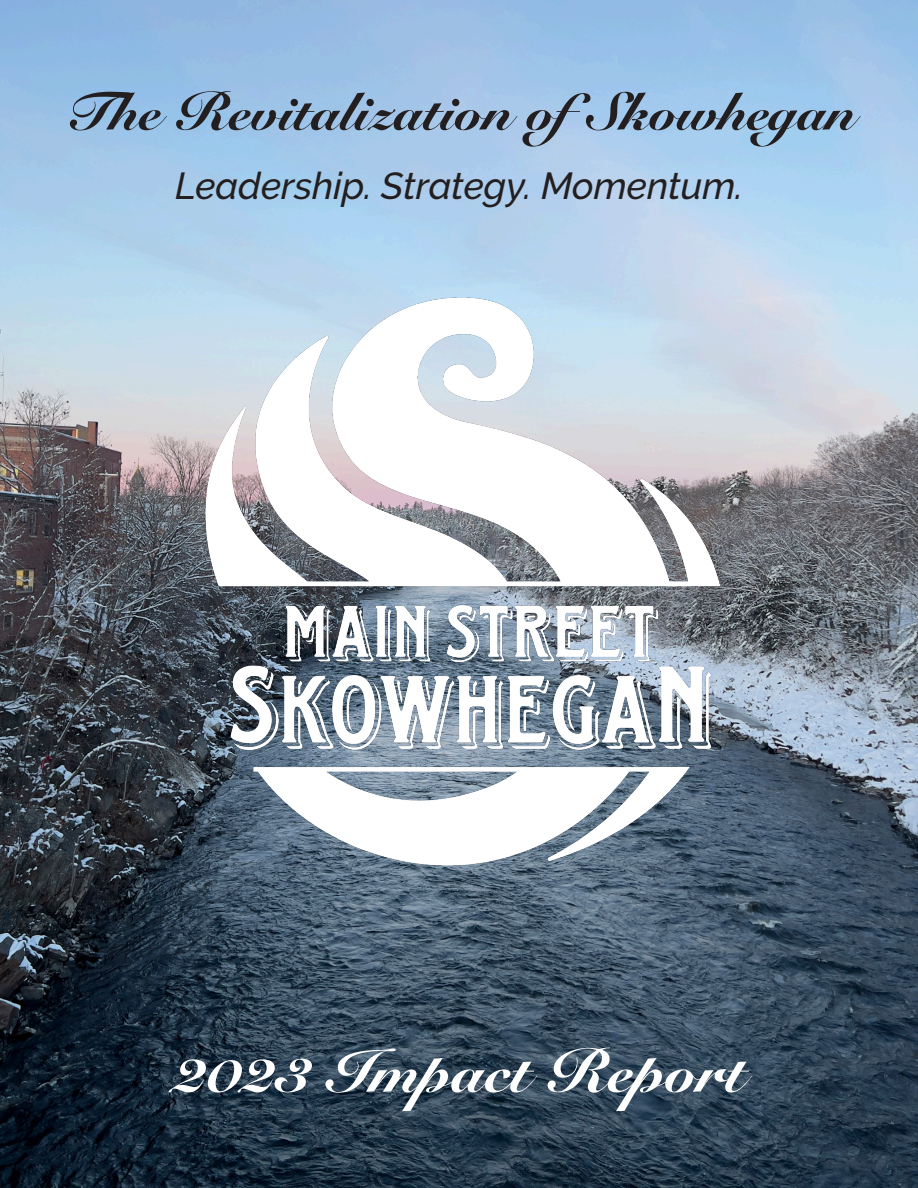
<style>
.page{position:relative;width:918px;height:1188px;background:#fff}
.page>*{position:absolute;margin:0;border:0;box-sizing:border-box;transform-origin:0 0}
.t1{font:900 60px "Snell Roundhand";color:#fff}
.t2{font:900 52.5px "Snell Roundhand";color:#231f20}
.t3{font:italic 500 37.5px "Raleway";color:#231f20}
</style>
<div class="page">
<img style="left:0;top:0;width:918px;height:1188px">
<img style="left:180px;top:275px;width:558px;height:638px">
<p class="t2" style="left:63px;top:81px;width:793px">The Revitalization ofSkowhegan</p>
<p class="t3" style="left:175px;top:165px;width:569px">Leadership. Strategy. Momentum.</p>
<p class="t1" style="left:173px;top:1036px;width:574px">2023 Impact Report</p>
</div>
